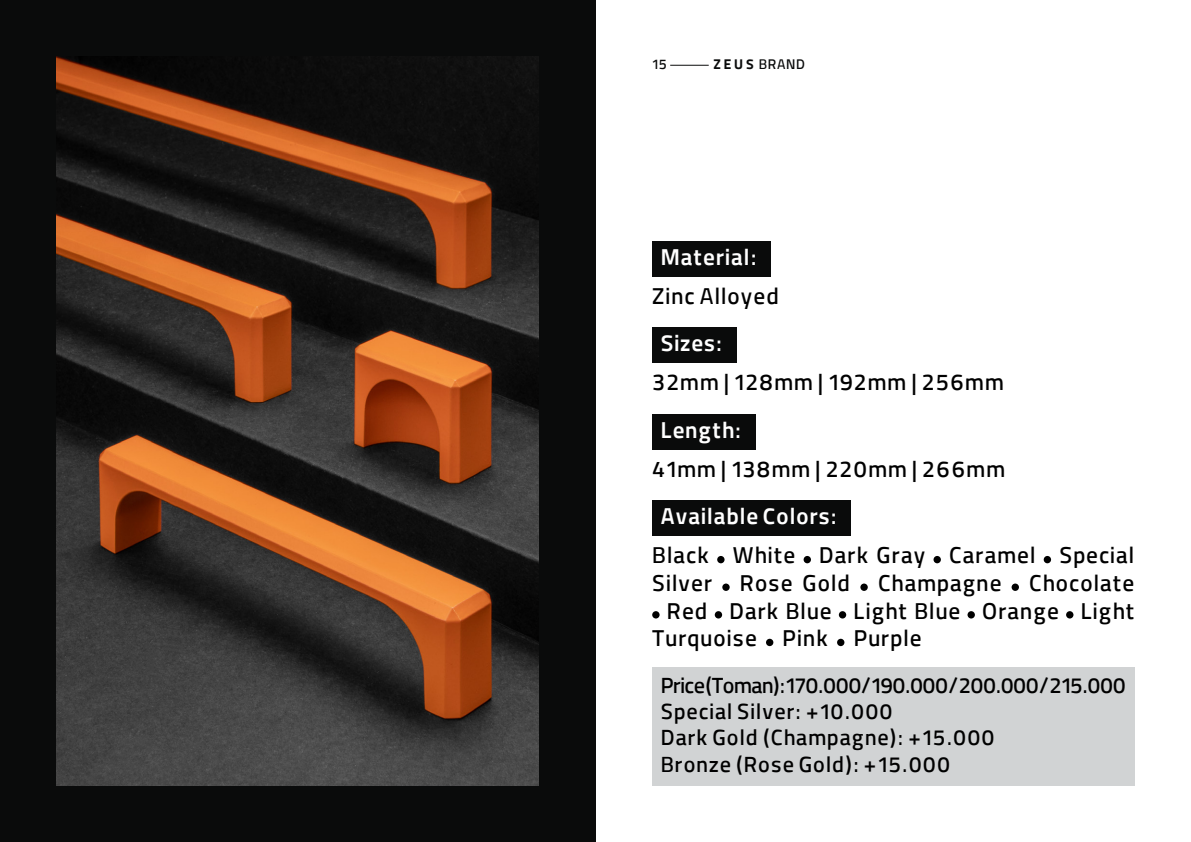
<style>
.page{position:relative;width:1191px;height:842px;background:#fff}
.page>*{position:absolute;margin:0;border:0;box-sizing:border-box;transform-origin:0 0}
.t1{font:500 23px "Peyda";letter-spacing:.05em;color:#000}
.تیتر_هایلات{font:600 23px "Peyda";letter-spacing:.05em;color:#fff}
.متن_رنگ_ها{font:500 22px "Peyda";letter-spacing:.05em;color:#000}
.متن_رنگ_ها-2{font:500 22px "Peyda";letter-spacing:-.02em;color:#000}
.t2{font:500 14px "Peyda";letter-spacing:.05em;color:#0a0b0b}
.s1{font-weight:700}
</style>
<div class="page">
<hr style="left:670px;top:65px;width:38px;height:1px;background:#0a0b0b">
<div style="left:652px;top:241px;width:118px;height:35px;background:#0a0b0b"></div>
<div style="left:652px;top:328px;width:84px;height:35px;background:#0a0b0b"></div>
<div style="left:652px;top:414px;width:103px;height:35px;background:#0a0b0b"></div>
<div style="left:652px;top:501px;width:199px;height:35px;background:#0a0b0b"></div>
<div style="left:652px;top:667px;width:482px;height:39px;background:#d1d3d4"></div>
<div style="left:652px;top:693px;width:482px;height:40px;background:#d1d3d4"></div>
<div style="left:652px;top:720px;width:482px;height:39px;background:#d1d3d4"></div>
<div style="left:652px;top:746px;width:482px;height:39px;background:#d1d3d4"></div>
<div style="left:717px;top:556px;width:7px;height:7px;background:#000;border-radius:50%"></div>
<div style="left:803px;top:556px;width:8px;height:7px;background:#000;border-radius:50%"></div>
<div style="left:933px;top:556px;width:8px;height:7px;background:#000;border-radius:50%"></div>
<div style="left:1043px;top:556px;width:8px;height:7px;background:#000;border-radius:50%"></div>
<div style="left:722px;top:583px;width:7px;height:8px;background:#000;border-radius:50%"></div>
<div style="left:860px;top:583px;width:7px;height:8px;background:#000;border-radius:50%"></div>
<svg style="left:1011px;top:583px;width:8px;height:8px"></svg>
<div style="left:652px;top:611px;width:7px;height:7px;background:#000;border-radius:50%"></div>
<div style="left:714px;top:611px;width:8px;height:7px;background:#000;border-radius:50%"></div>
<div style="left:839px;top:611px;width:7px;height:7px;background:#000;border-radius:50%"></div>
<div style="left:967px;top:611px;width:8px;height:7px;background:#000;border-radius:50%"></div>
<div style="left:1066px;top:611px;width:7px;height:7px;background:#000;border-radius:50%"></div>
<div style="left:766px;top:639px;width:7px;height:7px;background:#000;border-radius:50%"></div>
<div style="left:837px;top:639px;width:7px;height:7px;background:#000;border-radius:50%"></div>
<div style="left:0;top:0;width:595px;height:842px;background:#0a0b0b"></div>
<img style="left:57px;top:57px;width:482px;height:728px">
<p class="t2" style="left:652px;top:53px;width:16px">15</p>
<p class="t2" style="left:713px;top:53px;width:93px"><span class="s1">ZEUS</span> BRAND</p>
<p class="تیتر_هایلات" style="left:660px;top:237px;width:97px">Material:</p>
<p class="t1" style="left:652px;top:277px;width:128px">Zinc Alloyed</p>
<p class="تیتر_هایلات" style="left:660px;top:324px;width:63px">Sizes:</p>
<p class="t1" style="left:652px;top:363px;width:353px">32mm | 128mm | 192mm | 256mm</p>
<p class="تیتر_هایلات" style="left:660px;top:410px;width:82px">Length:</p>
<p class="t1" style="left:652px;top:450px;width:354px">41mm | 138mm | 220mm | 266mm</p>
<p class="تیتر_هایلات" style="left:660px;top:497px;width:177px">Available Colors:</p>
<p class="t1" style="left:652px;top:536px;width:483px">Black White Dark Gray Caramel Special</p>
<p class="t1" style="left:652px;top:564px;width:483px">Silver Rose Gold Champagne Chocolate</p>
<p class="t1" style="left:667px;top:592px;width:469px">Red Dark Blue Light Blue Orange Light</p>
<p class="t1" style="left:652px;top:619px;width:271px">Turquoise Pink Purple</p>
<p class="متن_رنگ_ها-2" style="left:660px;top:667px;width:466px">Price (Toman): 170.000/ 190.000 / 200.000 / 215.000</p>
<p class="متن_رنگ_ها" style="left:660px;top:693px;width:233px">Special Silver: +10.000</p>
<p class="متن_رنگ_ها" style="left:660px;top:720px;width:335px">Dark Gold (Champagne): +15.000</p>
<p class="متن_رنگ_ها" style="left:660px;top:746px;width:291px">Bronze (Rose Gold): +15.000</p>
</div>
